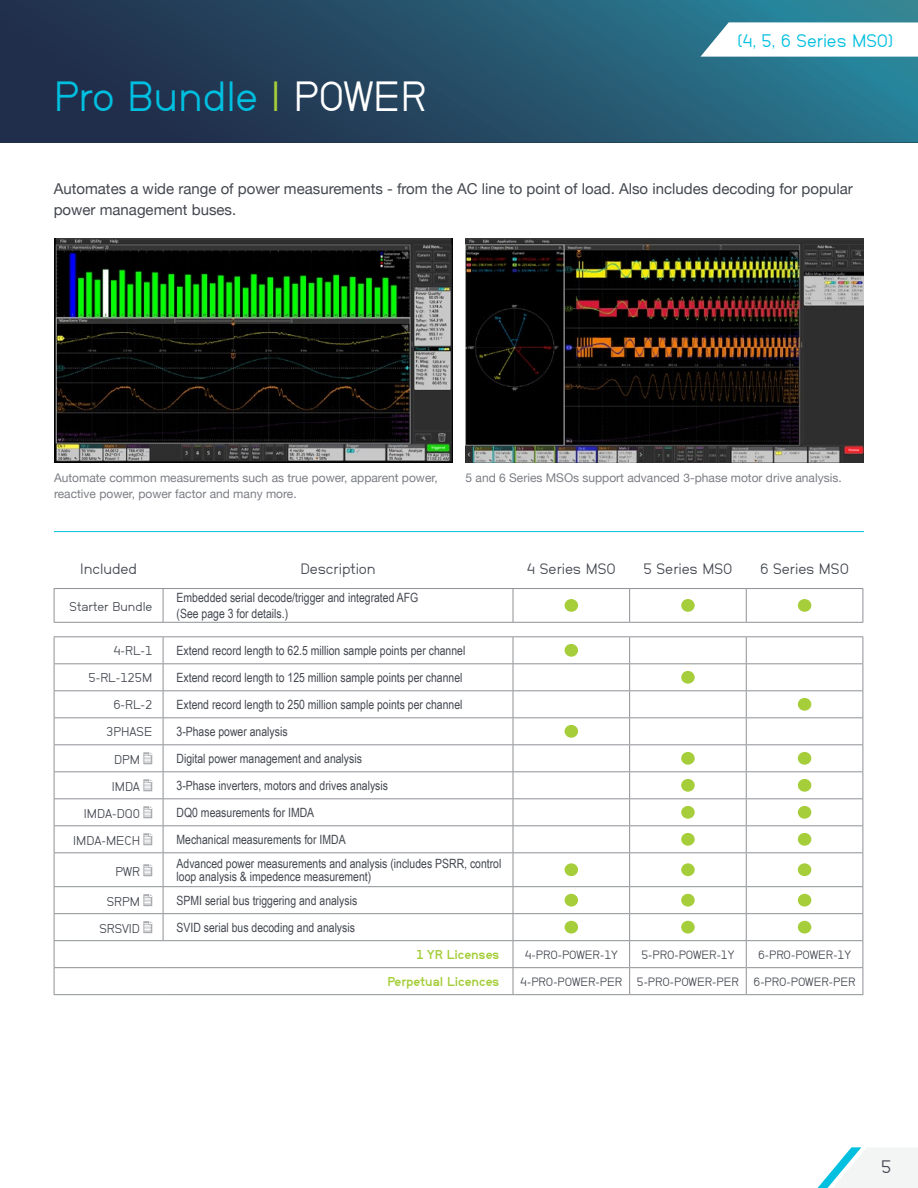
<style>
.page{position:relative;width:918px;height:1188px;background:#fff}
.page>*{position:absolute;margin:0;border:0;box-sizing:border-box;transform-origin:0 0}
.t1{font:42px "Neubau Grotesk Nor";color:#00bfdf}
.t2{font:18px "Neubau Grotesk Nor";color:#00bfdf}
.t3{font:18px "NB Grotesk";color:#43474f}
.t4{font:15px/21px "Helvetica Neue";color:#43474f}
.t5{font:15px "NB Grotesk";color:#43474f}
.t6{font:12.75px/15.3px "Arial Narrow";color:#43474f}
.t7{font:12.75px "NB Grotesk";color:#43474f}
.t8{font:700 12.75px "NB Grotesk";color:#a5ce3a}
.t9{font:12px/16.5px "Helvetica Neue";color:#7b7e84}
.t10{font:12px "NB Grotesk";color:#43474f}
.s1{color:#a5ce3a}
.s2{color:#fff}
</style>
<div class="page">
<div style="left:0;top:0;width:918px;height:143px;background:linear-gradient(to right,#212542,#2a8095)"></div>
<hr style="left:54px;top:588px;width:109px;height:1px;background:#8e9195">
<hr style="left:54px;top:589px;width:1px;height:33px;background:#8e9195">
<hr style="left:163px;top:588px;width:350px;height:1px;background:#8e9195">
<hr style="left:163px;top:589px;width:1px;height:33px;background:#8e9195">
<hr style="left:513px;top:588px;width:117px;height:1px;background:#8e9195">
<hr style="left:513px;top:589px;width:1px;height:33px;background:#8e9195">
<hr style="left:630px;top:588px;width:116px;height:1px;background:#8e9195">
<hr style="left:629px;top:589px;width:1px;height:33px;background:#8e9195">
<hr style="left:746px;top:588px;width:117px;height:1px;background:#8e9195">
<hr style="left:746px;top:589px;width:1px;height:33px;background:#8e9195">
<hr style="left:863px;top:589px;width:1px;height:33px;background:#8e9195">
<hr style="left:54px;top:622px;width:109px;height:1px;background:#8e9195">
<hr style="left:163px;top:622px;width:350px;height:1px;background:#8e9195">
<hr style="left:513px;top:622px;width:117px;height:1px;background:#8e9195">
<hr style="left:630px;top:622px;width:116px;height:1px;background:#8e9195">
<hr style="left:746px;top:622px;width:117px;height:1px;background:#8e9195">
<hr style="left:54px;top:636px;width:109px;height:1px;background:#8e9195">
<hr style="left:163px;top:636px;width:350px;height:1px;background:#8e9195">
<hr style="left:513px;top:636px;width:117px;height:1px;background:#8e9195">
<hr style="left:630px;top:636px;width:116px;height:1px;background:#8e9195">
<hr style="left:746px;top:636px;width:117px;height:1px;background:#8e9195">
<hr style="left:54px;top:663px;width:109px;height:1px;background:#8e9195">
<hr style="left:163px;top:663px;width:350px;height:1px;background:#8e9195">
<hr style="left:54px;top:690px;width:109px;height:1px;background:#8e9195">
<hr style="left:163px;top:690px;width:350px;height:1px;background:#8e9195">
<hr style="left:54px;top:717px;width:109px;height:1px;background:#8e9195">
<hr style="left:163px;top:717px;width:350px;height:1px;background:#8e9195">
<hr style="left:54px;top:744px;width:109px;height:1px;background:#8e9195">
<hr style="left:163px;top:744px;width:350px;height:1px;background:#8e9195">
<svg style="left:54px;top:637px;width:1px;height:215px"></svg>
<svg style="left:163px;top:637px;width:1px;height:215px"></svg>
<hr style="left:54px;top:853px;width:1px;height:33px;background:#8e9195">
<hr style="left:163px;top:853px;width:1px;height:33px;background:#8e9195">
<svg style="left:163px;top:887px;width:1px;height:53px"></svg>
<svg style="left:54px;top:887px;width:1px;height:107px"></svg>
<svg style="left:513px;top:637px;width:351px;height:358px"></svg>
<hr style="left:54px;top:771px;width:109px;height:1px;background:#8e9195">
<hr style="left:163px;top:771px;width:350px;height:1px;background:#8e9195">
<hr style="left:54px;top:798px;width:109px;height:1px;background:#8e9195">
<hr style="left:163px;top:798px;width:350px;height:1px;background:#8e9195">
<hr style="left:54px;top:825px;width:109px;height:1px;background:#8e9195">
<hr style="left:163px;top:825px;width:350px;height:1px;background:#8e9195">
<hr style="left:54px;top:852px;width:109px;height:1px;background:#8e9195">
<hr style="left:163px;top:852px;width:350px;height:1px;background:#8e9195">
<hr style="left:54px;top:886px;width:109px;height:1px;background:#8e9195">
<hr style="left:163px;top:886px;width:350px;height:1px;background:#8e9195">
<hr style="left:54px;top:913px;width:109px;height:1px;background:#8e9195">
<hr style="left:163px;top:913px;width:350px;height:1px;background:#8e9195">
<hr style="left:54px;top:940px;width:109px;height:1px;background:#8e9195">
<hr style="left:163px;top:940px;width:350px;height:1px;background:#8e9195">
<hr style="left:54px;top:967px;width:109px;height:1px;background:#8e9195">
<hr style="left:163px;top:967px;width:350px;height:1px;background:#8e9195">
<hr style="left:54px;top:994px;width:109px;height:1px;background:#8e9195">
<hr style="left:163px;top:994px;width:350px;height:1px;background:#8e9195">
<hr style="left:513px;top:994px;width:117px;height:1px;background:#8e9195">
<hr style="left:630px;top:994px;width:116px;height:1px;background:#8e9195">
<hr style="left:746px;top:994px;width:117px;height:1px;background:#8e9195">
<div style="left:565px;top:599px;width:13px;height:13px;background:#a5ce3a;border-radius:50%"></div>
<div style="left:681px;top:599px;width:14px;height:13px;background:#a5ce3a;border-radius:50%"></div>
<div style="left:798px;top:599px;width:13px;height:13px;background:#a5ce3a;border-radius:50%"></div>
<div style="left:565px;top:644px;width:13px;height:13px;background:#a5ce3a;border-radius:50%"></div>
<div style="left:681px;top:671px;width:14px;height:13px;background:#a5ce3a;border-radius:50%"></div>
<div style="left:798px;top:698px;width:13px;height:13px;background:#a5ce3a;border-radius:50%"></div>
<div style="left:565px;top:725px;width:13px;height:13px;background:#a5ce3a;border-radius:50%"></div>
<svg style="left:143px;top:752px;width:10px;height:12px"></svg>
<div style="left:681px;top:752px;width:14px;height:13px;background:#a5ce3a;border-radius:50%"></div>
<div style="left:798px;top:752px;width:13px;height:13px;background:#a5ce3a;border-radius:50%"></div>
<svg style="left:143px;top:779px;width:10px;height:12px"></svg>
<div style="left:681px;top:779px;width:14px;height:13px;background:#a5ce3a;border-radius:50%"></div>
<div style="left:798px;top:779px;width:13px;height:13px;background:#a5ce3a;border-radius:50%"></div>
<svg style="left:143px;top:806px;width:10px;height:12px"></svg>
<div style="left:681px;top:806px;width:14px;height:13px;background:#a5ce3a;border-radius:50%"></div>
<div style="left:798px;top:806px;width:13px;height:13px;background:#a5ce3a;border-radius:50%"></div>
<svg style="left:143px;top:833px;width:10px;height:12px"></svg>
<div style="left:681px;top:833px;width:14px;height:13px;background:#a5ce3a;border-radius:50%"></div>
<div style="left:798px;top:833px;width:13px;height:13px;background:#a5ce3a;border-radius:50%"></div>
<svg style="left:143px;top:864px;width:10px;height:12px"></svg>
<div style="left:565px;top:863px;width:13px;height:13px;background:#a5ce3a;border-radius:50%"></div>
<div style="left:681px;top:863px;width:14px;height:13px;background:#a5ce3a;border-radius:50%"></div>
<div style="left:798px;top:863px;width:13px;height:13px;background:#a5ce3a;border-radius:50%"></div>
<svg style="left:143px;top:894px;width:10px;height:12px"></svg>
<div style="left:565px;top:894px;width:13px;height:13px;background:#a5ce3a;border-radius:50%"></div>
<div style="left:681px;top:894px;width:14px;height:13px;background:#a5ce3a;border-radius:50%"></div>
<div style="left:798px;top:894px;width:13px;height:13px;background:#a5ce3a;border-radius:50%"></div>
<svg style="left:143px;top:921px;width:10px;height:12px"></svg>
<div style="left:565px;top:921px;width:13px;height:13px;background:#a5ce3a;border-radius:50%"></div>
<div style="left:681px;top:921px;width:14px;height:13px;background:#a5ce3a;border-radius:50%"></div>
<div style="left:798px;top:921px;width:13px;height:13px;background:#a5ce3a;border-radius:50%"></div>
<hr style="left:54px;top:531px;width:810px;height:1px;background:#00bfdf">
<img style="left:54px;top:239px;width:398px;height:224px">
<img style="left:466px;top:239px;width:398px;height:224px">
<svg style="left:818px;top:1147px;width:100px;height:41px"></svg>
<svg style="left:701px;top:22px;width:217px;height:35px"></svg>
<h1 class="t1" style="left:54px;top:72px;width:374px">Pro Bundle <span class="s1">|</span> <span class="s2">POWER</span></h1>
<h2 class="t2" style="left:737px;top:30px;width:158px">(4, 5, 6 Series MSO)</h2>
<p class="t4" style="left:54px;top:179px;width:801px">Automates a wide range of power measurements - from the AC line to point of load. Also includes decoding for popular power management buses.</p>
<p class="t9" style="left:54px;top:470px;width:385px">Automate common measurements such as true power, apparent power, reactive power, power factor and many more.</p>
<p class="t9" style="left:466px;top:470px;width:378px">5 and 6 Series MSOs support advanced 3-phase motor drive analysis.</p>
<p class="t5" style="left:80px;top:560px;width:58px">Included</p>
<p class="t5" style="left:300px;top:560px;width:77px">Description</p>
<p class="t5" style="left:527px;top:560px;width:90px">4 Series MSO</p>
<p class="t5" style="left:644px;top:560px;width:90px">5 Series MSO</p>
<p class="t5" style="left:760px;top:560px;width:90px">6 Series MSO</p>
<p class="t7" style="left:70px;top:599px;width:84px">Starter Bundle</p>
<p class="t6" style="left:177px;top:590px;width:243px">Embedded serial decode/trigger and integrated AFG (See page 3 for details.)</p>
<p class="t7" style="left:113px;top:644px;width:40px">4-RL-1</p>
<p class="t6" style="left:177px;top:642px;width:290px">Extend record length to 62.5 million sample points per channel</p>
<p class="t7" style="left:89px;top:671px;width:65px">5-RL-125M</p>
<p class="t6" style="left:177px;top:669px;width:287px">Extend record length to 125 million sample points per channel</p>
<p class="t7" style="left:113px;top:698px;width:40px">6-RL-2</p>
<p class="t6" style="left:177px;top:696px;width:287px">Extend record length to 250 million sample points per channel</p>
<p class="t7" style="left:106px;top:725px;width:48px">3PHASE</p>
<p class="t6" style="left:177px;top:723px;width:112px">3-Phase power analysis</p>
<p class="t7" style="left:114px;top:752px;width:28px">DPM</p>
<p class="t6" style="left:177px;top:750px;width:187px">Digital power management and analysis</p>
<p class="t7" style="left:112px;top:779px;width:30px">IMDA</p>
<p class="t6" style="left:177px;top:777px;width:213px">3-Phase inverters, motors and drives analysis</p>
<p class="t7" style="left:84px;top:806px;width:58px">IMDA-DQ0</p>
<p class="t6" style="left:177px;top:804px;width:139px">DQ0 measurements for IMDA</p>
<p class="t7" style="left:73px;top:833px;width:68px">IMDA-MECH</p>
<p class="t6" style="left:177px;top:831px;width:171px">Mechanical measurements for IMDA</p>
<p class="t7" style="left:116px;top:864px;width:26px">PWR</p>
<p class="t6" style="left:177px;top:857px;width:326px;line-height:12.3px">Advanced power measurements and analysis (includes PSRR, control loop analysis &amp; impedence measurement)</p>
<p class="t7" style="left:107px;top:894px;width:35px">SRPM</p>
<p class="t6" style="left:177px;top:892px;width:182px">SPMI serial bus triggering and analysis</p>
<p class="t7" style="left:99px;top:921px;width:42px">SRSVID</p>
<p class="t6" style="left:177px;top:919px;width:180px">SVID serial bus decoding and analysis</p>
<p class="t8" style="left:416px;top:947px;width:85px">1 YR Licenses</p>
<p class="t10" style="left:525px;top:948px;width:95px">4-PRO-POWER-1Y</p>
<p class="t10" style="left:641px;top:948px;width:95px">5-PRO-POWER-1Y</p>
<p class="t10" style="left:758px;top:948px;width:95px">6-PRO-POWER-1Y</p>
<p class="t8" style="left:387px;top:974px;width:114px">Perpetual Licences</p>
<p class="t10" style="left:520px;top:975px;width:337px">4-PRO-POWER-PER 5-PRO-POWER-PER 6-PRO-POWER-PER</p>
<h2 class="t3" style="left:881px;top:1156px;width:12px">5</h2>
</div>
